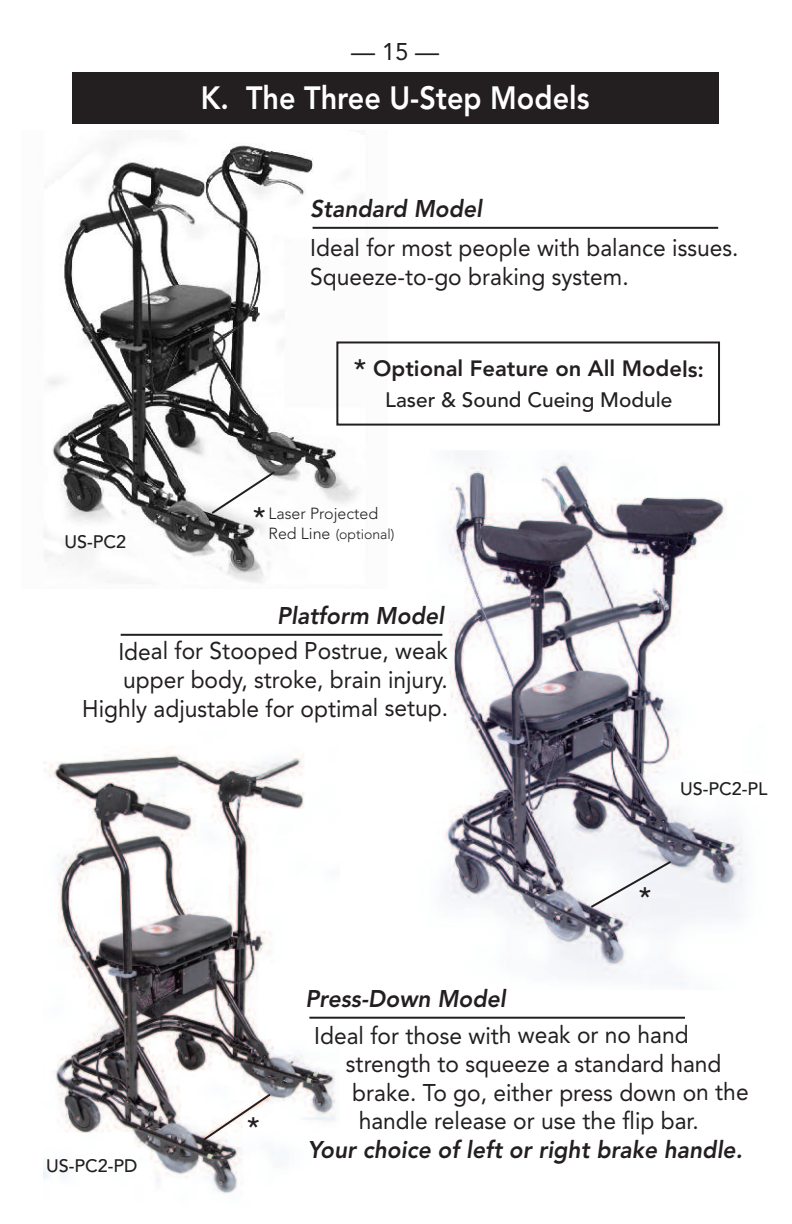
<style>
.page{position:relative;width:792px;height:1224px;background:#fff}
.page>*{position:absolute;margin:0;border:0;box-sizing:border-box;transform-origin:0 0}
.t1{font:36px "Helvetica";color:#231f20}
.t2{font:800 32px "Avenir";color:#fff;scale:.9 1}
.t3{font:24px/28.6px "Avenir";color:#231f20;text-align:right;scale:.95 1}
.t4{font:italic 800 24px "Avenir";color:#231f20;scale:.95 1}
.t5{font:24px "Avenir";color:#231f20}
.t6{font:800 22px "Avenir";letter-spacing:-.005em;color:#231f20}
.t7{font:500 20.8px "Avenir";color:#231f20}
.t8{font:500 18px "Avenir";color:#231f20}
.t9{font:300 16px "Avenir";color:#231f20}
.t10{font:300 14px "Avenir";color:#231f20}
.s1{font-size:16px}
</style>
<div class="page">
<img style="left:44px;top:142px;width:344px;height:441px">
<div style="left:72px;top:72px;width:646px;height:52px;background:#231f20"></div>
<img style="left:43px;top:747px;width:297px;height:447px">
<img style="left:404px;top:456px;width:341px;height:529px">
<svg style="left:209px;top:469px;width:68px;height:47px"></svg>
<svg style="left:201px;top:1092px;width:72px;height:50px"></svg>
<svg style="left:589px;top:859px;width:84px;height:51px"></svg>
<hr style="left:313px;top:227px;width:405px;height:2px;background:#231f20">
<hr style="left:121px;top:634px;width:321px;height:2px;background:#231f20">
<hr style="left:309px;top:1017px;width:376px;height:2px;background:#231f20">
<div style="left:336px;top:341px;width:384px;height:85px;border:2px solid #231f20"></div>
<p class="t5" style="left:351px;top:32px;width:90px">—15—</p>
<h2 class="t2" style="left:201px;top:73px;width:433px">K. The Three U-Step Models</h2>
<p class="t4" style="left:310px;top:195px;width:182px">Standard Model</p>
<p class="t3" style="left:310px;top:233px;width:452px;text-align:left">Ideal for most people with balance issues.<br>Squeeze-to-go braking system.</p>
<h1 class="t1" style="left:353px;top:351px;width:16px">*</h1>
<p class="t6" style="left:373px;top:351px;width:332px">Optional Feature on All Models:</p>
<p class="t7" style="left:385px;top:382px;width:289px">Laser &amp; Sound Cueing Module</p>
<p class="t8" style="left:64px;top:526px;width:63px">US-PC2</p>
<p class="t9" style="left:269px;top:504px;width:111px">Laser Projected</p>
<h1 class="t1" style="left:252px;top:499px;width:16px">*</h1>
<p class="t10" style="left:269px;top:526px;width:128px"><span class="s1">Red Line</span> (optional)</p>
<p class="t4" style="left:277px;top:602px;width:177px">Platform Model</p>
<p class="t3" style="left:82px;top:636px;width:387px">Ideal for Stooped Postrue, weak upper body, stroke, brain injury.<br>Highly adjustable for optimal setup.</p>
<p class="t4" style="left:305px;top:984px;width:213px">Press-Down Model</p>
<p class="t8" style="left:680px;top:773px;width:89px">US-PC2-PL</p>
<h1 class="t1" style="left:638px;top:880px;width:16px">*</h1>
<p class="t8" style="left:46px;top:1150px;width:93px">US-PC2-PD</p>
<h1 class="t1" style="left:247px;top:1109px;width:16px">*</h1>
<p class="t3" style="left:314px;top:1020px;width:396px">Ideal for those with weak or no hand</p>
<p class="t3" style="left:346px;top:1049px;width:397px">strength to squeeze a standard hand</p>
<p class="t3" style="left:352px;top:1077px;width:419px">brake. To go, either press down on the</p>
<p class="t3" style="left:359px;top:1106px;width:360px">handle release or use the flip bar.</p>
<p class="t4" style="left:308px;top:1140px;width:459px">Your choice of left or right brake handle.</p>
</div>
